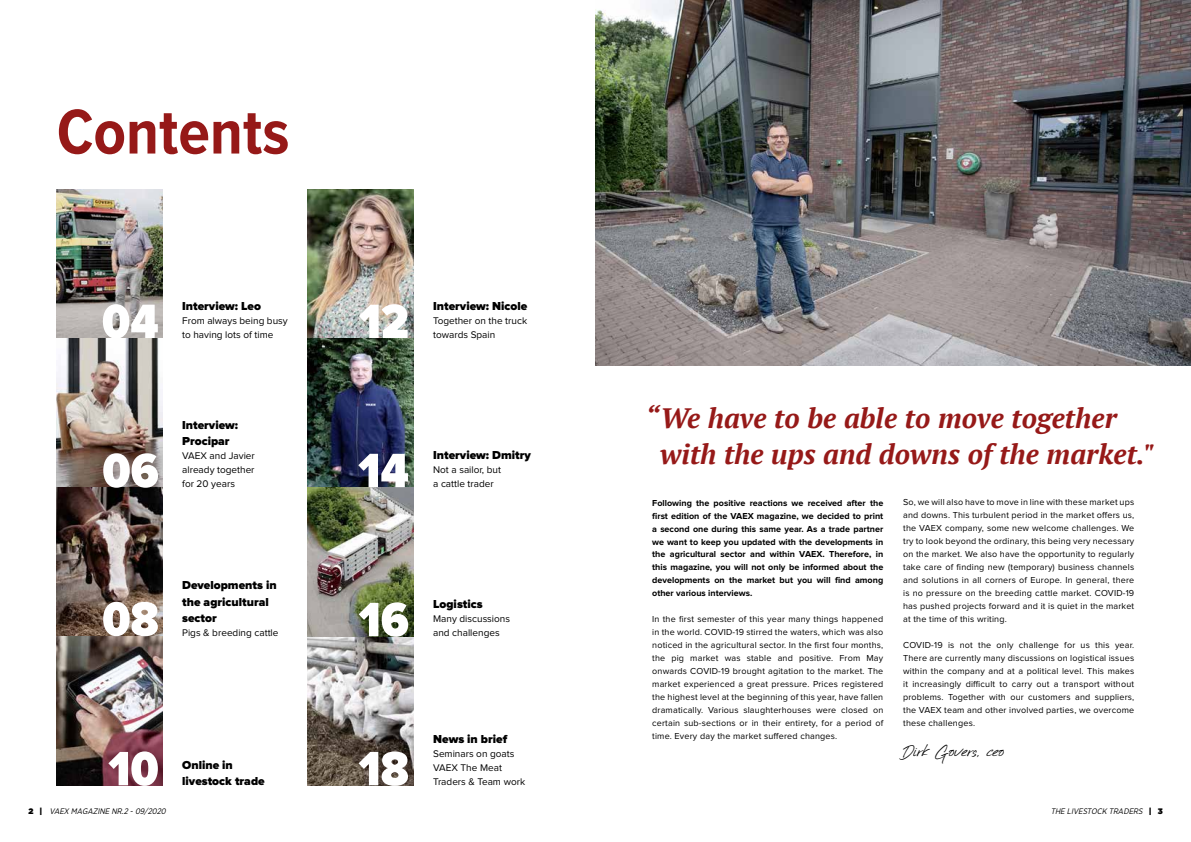
<style>
.page{position:relative;width:1191px;height:842px;background:#fff}
.page>*{position:absolute;margin:0;border:0;box-sizing:border-box;transform-origin:0 0}
.t1{font:700 65.5px "Proxima Nova Cond";color:#961918}
.t2{font:900 50px "Proxima Nova Cond";color:#fff}
.t3{font:italic 700 28px/35.9px "PT Serif";color:#961918}
.t4{font:24px "Billistone";letter-spacing:.02em;color:#000}
.t5{font:900 12px/16.4px "Proxima Nova";color:#000}
.t6{font:10px/14px "Proxima Nova";color:#000}
.t7{font:9px/13px "Proxima Nova";letter-spacing:.02em;color:#000;text-align:justify}
.t8{font:700 9px/13px "Proxima Nova";color:#000;text-align:justify}
.t9{font:italic 8px "Gotham Narrow";color:#000}
.s1{font-family:"Gotham";font-weight:900;font-style:normal}
</style>
<div class="page">
<img style="left:595px;top:0;width:596px;height:366px">
<img style="left:57px;top:189px;width:105px;height:149px">
<img style="left:307px;top:189px;width:106px;height:596px">
<img style="left:57px;top:338px;width:105px;height:149px">
<img style="left:307px;top:338px;width:106px;height:149px">
<img style="left:57px;top:487px;width:105px;height:149px">
<img style="left:57px;top:636px;width:105px;height:149px">
<svg style="left:308px;top:636px;width:105px;height:149px;background:#8a8580"></svg>
<img style="left:308px;top:487px;width:105px;height:149px">
<h1 class="t1" style="left:57px;top:102px;width:234px">Contents</h1>
<h3 class="t5" style="left:182px;top:298px;width:80px">Interview: Leo</h3>
<p class="t6" style="left:182px;top:314px;width:107px">From always being busy to having lots of time</p>
<h2 class="t2" style="left:102px;top:298px;width:58px">04</h2>
<h2 class="t2" style="left:359px;top:298px;width:52px">12</h2>
<h3 class="t5" style="left:433px;top:298px;width:96px">Interview: Nicole</h3>
<p class="t6" style="left:433px;top:314px;width:95px">Together on the truck towards Spain</p>
<h3 class="t5" style="left:182px;top:417px;width:57px">Interview:<br>Procipar</h3>
<p class="t6" style="left:182px;top:449px;width:74px;text-align:justify">VAEX and Javier already together for 20 years</p>
<h2 class="t2" style="left:102px;top:448px;width:58px">06</h2>
<h2 class="t2" style="left:358px;top:448px;width:52px">14</h2>
<h3 class="t5" style="left:433px;top:447px;width:99px">Interview: Dmitry</h3>
<p class="t6" style="left:433px;top:463px;width:69px">Not a sailor, but a cattle trader</p>
<h2 class="t2" style="left:102px;top:596px;width:58px">08</h2>
<h3 class="t5" style="left:182px;top:578px;width:96px">Developments in the agricultural sector</h3>
<p class="t6" style="left:182px;top:626px;width:98px">Pigs &amp; breeding cattle</p>
<h2 class="t2" style="left:358px;top:597px;width:52px">16</h2>
<h3 class="t5" style="left:433px;top:596px;width:51px">Logistics</h3>
<p class="t6" style="left:433px;top:612px;width:78px">Many discussions and challenges</p>
<h2 class="t2" style="left:108px;top:746px;width:52px">10</h2>
<h2 class="t2" style="left:358px;top:746px;width:52px">18</h2>
<h3 class="t5" style="left:182px;top:757px;width:84px">Online in livestock trade</h3>
<h3 class="t5" style="left:433px;top:731px;width:75px">News in brief</h3>
<p class="t6" style="left:433px;top:747px;width:93px">Seminars on goats<br>VAEX The Meat<br>Traders &amp; Team work</p>
<h3 class="t3" style="left:660px;top:400px;width:496px;text-indent:-15px">“We have to be able to move together with the ups and downs of the market."</h3>
<p class="t8" style="left:652px;top:496px;width:233px">Following the positive reactions we received after the first edition of the VAEX magazine, we decided to print a second one during this same year. As a trade partner we want to keep you updated with the developments in the agricultural sector and within VAEX. Therefore, in this magazine, you will not only be informed about the developments on the market but you will find among other various interviews.</p>
<p class="t7" style="left:652px;top:613px;width:233px">In the first semester of this year many things happened in the world. COVID-19 stirred the waters, which was also noticed in the agricultural sector. In the first four months, the pig market was stable and positive. From May onwards COVID-19 brought agitation to the market. The market experienced a great pressure. Prices registered the highest level at the beginning of this year, have fallen dramatically. Various slaughterhouses were closed on certain sub-sections or in their entirety, for a period of time. Every day the market suffered changes.</p>
<p class="t7" style="left:903px;top:496px;width:233px">So, we will also have to move in line with these market ups and downs. This turbulent period in the market offers us, the VAEX company, some new welcome challenges. We try to look beyond the ordinary, this being very necessary on the market. We also have the opportunity to regularly take care of finding new (temporary) business channels and solutions in all corners of Europe. In general, there is no pressure on the breeding cattle market. COVID-19 has pushed projects forward and it is quiet in the market at the time of this writing.</p>
<p class="t7" style="left:903px;top:639px;width:233px">COVID-19 is not the only challenge for us this year.<br>There are currently many discussions on logistical issues within the company and at a political level. This makes it increasingly difficult to carry out a transport without problems. Together with our customers and suppliers, the VAEX team and other involved parties, we overcome these challenges.</p>
<h3 class="t4" style="left:903px;top:740px;width:102px">Dirk Govers, ceo</h3>
<p class="t9" style="left:28px;top:806px;width:141px"><span class="s1">2 |</span> VAEX MAGAZINE NR.2 -09/2020</p>
<p class="t9" style="left:1050px;top:806px;width:113px">THE LIVESTOCK TRADERS <span class="s1">| 3</span></p>
</div>
